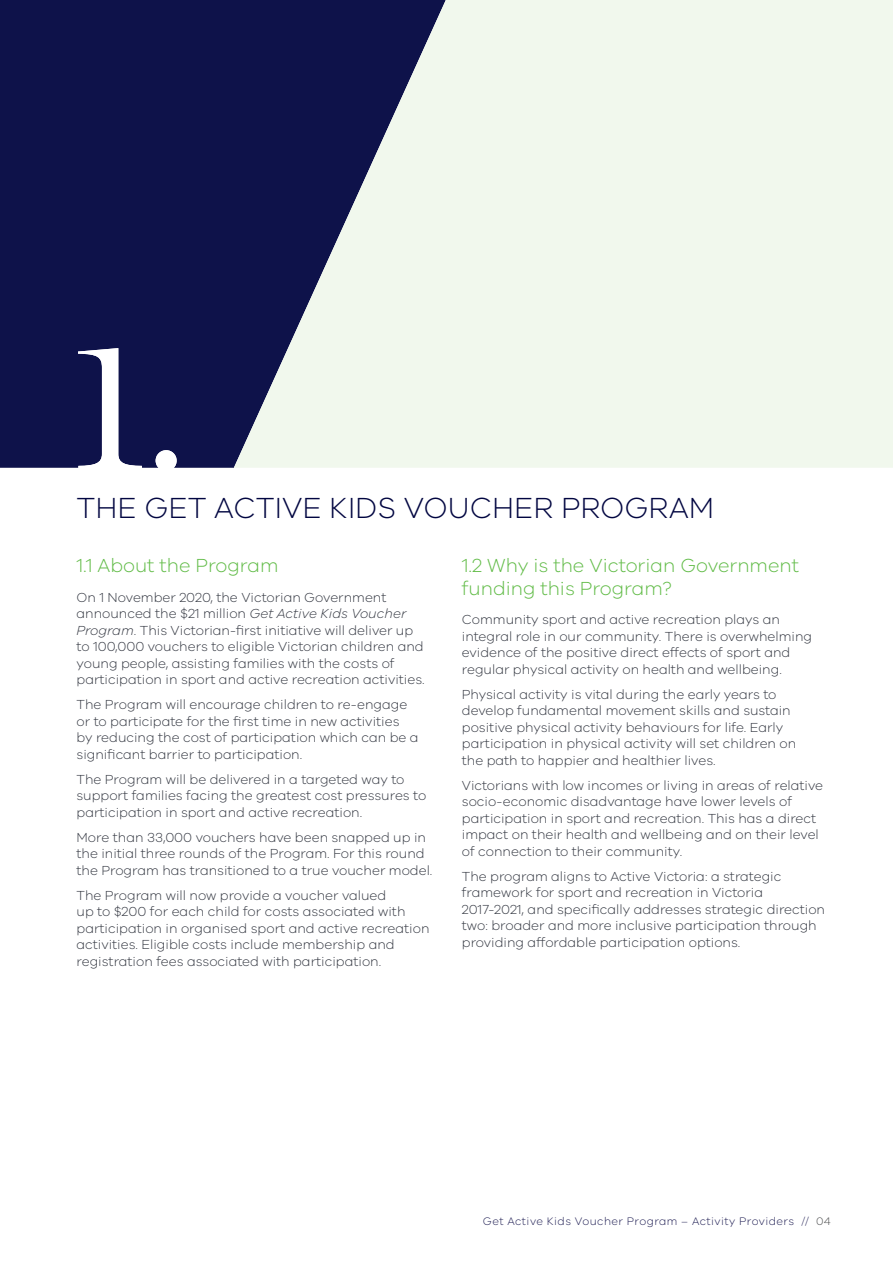
<style>
.page{position:relative;width:893px;height:1263px;background:#fff}
.page>*{position:absolute;margin:0;border:0;box-sizing:border-box;transform-origin:0 0}
.t1{font:180px "Chronicle Display";color:#fff}
.t2{font:300 30px "VIC";color:#020641}
.t3{font:300 19.5px/22.5px "VIC";color:#60bb46}
.BODY{font:300 13.5px/16.5px "VIC";color:#323640}
.t4{font:300 11.25px "VIC";letter-spacing:.04em;color:#201f54}
.s1{font-style:italic}
.s2{color:#4b4c4d}
</style>
<div class="page">
<div style="left:0;top:0;width:234px;height:468px;background:#0e124a"></div>
<svg style="left:234px;top:0;width:659px;height:468px;fill:#f1f8ed"></svg>
<p class="t1" style="left:71px;top:267px;width:116px">1.</p>
<h1 class="t2" style="left:77px;top:489px;width:639px">THE GET ACTIVE KIDS VOUCHER PROGRAM</h1>
<h2 class="t3" style="left:77px;top:554px;width:203px">1.1 About the Program</h2>
<p class="BODY" style="left:77px;top:588px;width:350px">On 1 November 2020, the Victorian Government announced the $21 million <span class="s1">Get Active Kids Voucher Program</span>. This Victorian-first initiative will deliver up to 100,000 vouchers to eligible Victorian children and young people, assisting families with the costs of participation in sport and active recreation activities.</p>
<p class="BODY" style="left:77px;top:696px;width:344px">The Program will encourage children to re-engage or to participate for the first time in new activities by reducing the cost of participation which can be a significant barrier to participation.</p>
<p class="BODY" style="left:77px;top:770px;width:351px">The Program will be delivered in a targeted way to support families facing the greatest cost pressures to participation in sport and active recreation.</p>
<p class="BODY" style="left:77px;top:828px;width:357px">More than 33,000 vouchers have been snapped up in the initial three rounds of the Program. For this round the Program has transitioned to a true voucher model.</p>
<p class="BODY" style="left:77px;top:886px;width:354px">The Program will now provide a voucher valued<br>up to $200 for each child for costs associated with participation in organised sport and active recreation activities. Eligible costs include membership and registration fees associated with participation.</p>
<h2 class="t3" style="left:462px;top:554px;width:339px">1.2 Why is the Victorian Government funding this Program?</h2>
<p class="BODY" style="left:462px;top:611px;width:352px">Community sport and active recreation plays an integral role in our community. There is overwhelming evidence of the positive direct effects of sport and regular physical activity on health and wellbeing.</p>
<p class="BODY" style="left:462px;top:685px;width:336px">Physical activity is vital during the early years to develop fundamental movement skills and sustain positive physical activity behaviours for life. Early participation in physical activity will set children on the path to happier and healthier lives.</p>
<p class="BODY" style="left:462px;top:776px;width:363px">Victorians with low incomes or living in areas of relative socio-economic disadvantage have lower levels of participation in sport and recreation. This has a direct impact on their health and wellbeing and on their level of connection to their community.</p>
<p class="BODY" style="left:462px;top:867px;width:365px">The program aligns to Active Victoria: a strategic framework for sport and recreation in Victoria 2017-2021, and specifically addresses strategic direction two: broader and more inclusive participation through providing affordable participation options.</p>
<p class="t4" style="left:483px;top:1214px;width:349px">Get Active Kids Voucher Program – Activity Providers // <span class="s2">04</span></p>
</div>
